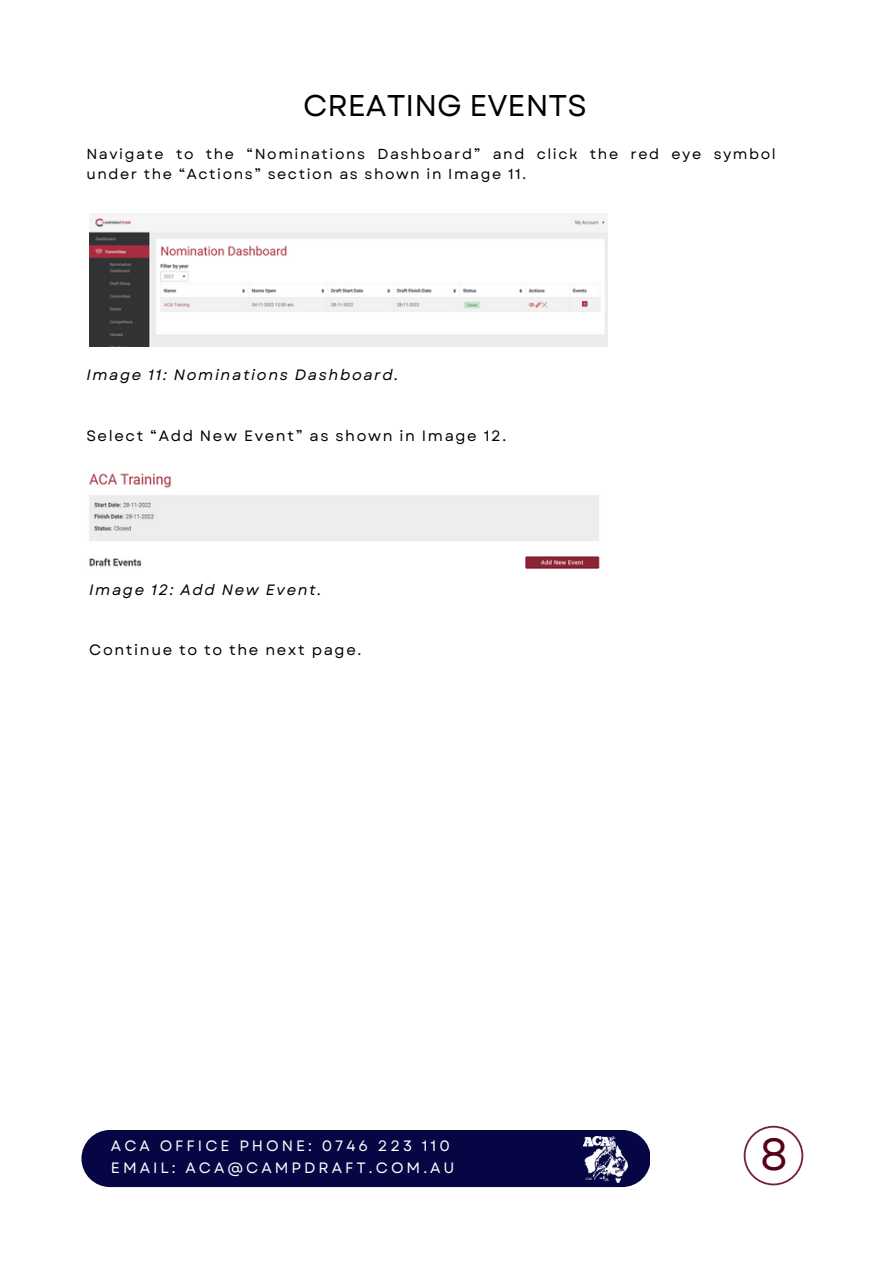
<style>
.page{position:relative;width:893px;height:1264px;background:#fff}
.page>*{position:absolute;margin:0;border:0;box-sizing:border-box;transform-origin:0 0}
.t1{font:45px "Garet";color:#560216}
.t2{font:30px "Garet";color:#000}
.t3{font:15px "Garet";letter-spacing:.105em;color:#000}
.t4{font:15px "Garet";letter-spacing:.2em;color:#fff}
.t5{font:italic 15px "Garet";letter-spacing:.105em;color:#000}
.t6{font:14.55px/20.2px "Garet";letter-spacing:.105em;color:#000}
</style>
<div class="page">
<img style="left:89px;top:214px;width:518px;height:133px">
<img style="left:89px;top:473px;width:511px;height:95px">
<svg style="left:743px;top:1125px;width:60px;height:60px"></svg>
<div style="left:81px;top:1129px;width:569px;height:57px;background:#060644;border-radius:29px"></div>
<img style="left:583px;top:1136px;width:44px;height:46px">
<p class="t2" style="left:303px;top:84px;width:285px">CREATING EVENTS</p>
<p class="t6" style="left:86px;top:144px;width:690px">Navigate to the “Nominations Dashboard” and click the red eye symbol under the “Actions” section as shown in Image 11.</p>
<p class="t5" style="left:86px;top:364px;width:313px">Image 11: Nominations Dashboard.</p>
<p class="t3" style="left:86px;top:424px;width:421px">Select “Add New Event” as shown in Image 12.</p>
<p class="t5" style="left:89px;top:578px;width:233px">Image 12: Add New Event.</p>
<p class="t3" style="left:89px;top:639px;width:273px">Continue to to the next page.</p>
<p class="t4" style="left:111px;top:1134px;width:340px">ACA OFFICE PHONE: 0746 223 110</p>
<p class="t4" style="left:111px;top:1157px;width:345px">EMAIL: ACA@CAMPDRAFT.COM.AU</p>
<p class="t1" style="left:760px;top:1121px;width:29px">8</p>
</div>
